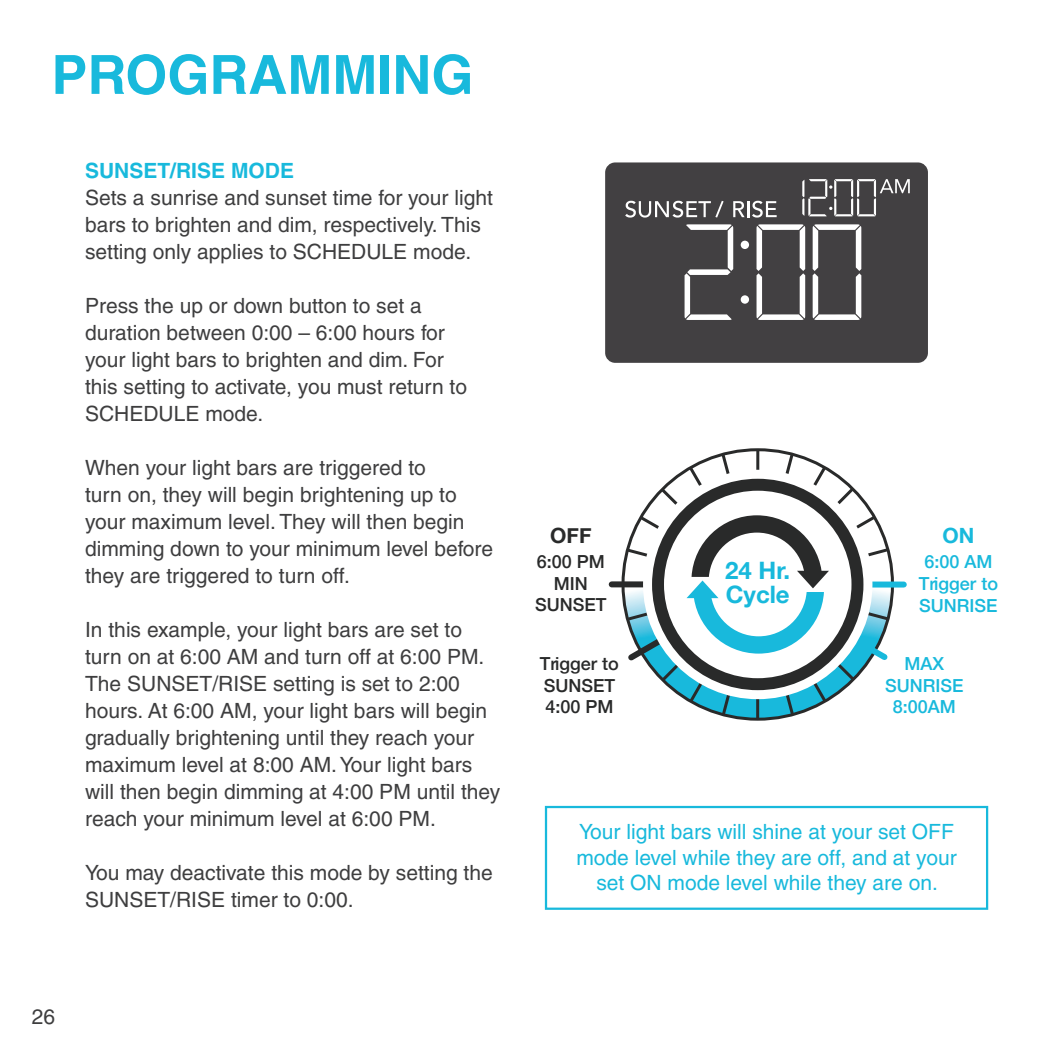
<style>
.page{position:relative;width:1063px;height:1063px;background:#fff}
.page>*{position:absolute;margin:0;border:0;box-sizing:border-box;transform-origin:0 0}
.Top_Header{font:700 54px "Helvetica";color:#18b9dc}
.t1{font:700 24px/24px "Helvetica Neue";color:#18b9dc}
.Header_2_blue{font:21px/27px "Helvetica";color:#3e3e3f}
.t2{font:21px/25.2px "Helvetica";color:#18b9dc;text-align:center}
.t3{font:700 21px "Helvetica Neue";color:#292a2a}
.t4{font:700 21px "Helvetica Neue";color:#18b9dc}
.t5{font:500 18px/21.6px "Helvetica Neue";color:#18b9dc;text-align:center}
.t6{font:500 18px/21.6px "Helvetica Neue";color:#292a2a}
.s1{font-weight:700;color:#18b9dc}
</style>
<div class="page">
<div style="left:758px;top:581px;width:146px;height:6px;background:#18b9dc"></div>
<div style="left:612px;top:581px;width:146px;height:6px;background:#292a2a"></div>
<svg style="left:623px;top:450px;width:269px;height:269px"></svg>
<div style="left:545px;top:806px;width:443px;height:104px;border:2px solid #18b9dc"></div>
<div style="left:605px;top:162px;width:323px;height:201px;background:#424042;border-radius:10px"></div>
<div style="left:741px;top:241px;width:8px;height:8px;background:#fff;border-radius:50%"></div>
<div style="left:741px;top:295px;width:8px;height:9px;background:#fff;border-radius:50%"></div>
<svg style="left:756px;top:224px;width:49px;height:96px"></svg>
<svg style="left:812px;top:224px;width:49px;height:96px"></svg>
<svg style="left:802px;top:179px;width:108px;height:37px"></svg>
<svg style="left:684px;top:224px;width:49px;height:96px"></svg>
<svg style="left:733px;top:201px;width:43px;height:17px"></svg>
<svg style="left:625px;top:201px;width:98px;height:17px"></svg>
<p class="Top_Header" style="left:51px;top:42px;width:423px">PROGRAMMING</p>
<p class="Header_2_blue" style="left:85px;top:157px;width:409px"><span class="s1">SUNSET/RISE MODE<br></span>Sets a sunrise and sunset time for your light bars to brighten and dim, respectively. This setting only applies to SCHEDULE mode.</p>
<p class="Header_2_blue" style="left:85px;top:292px;width:383px">Press the up or down button to set a duration between 0:00 – 6:00 hours for your light bars to brighten and dim. For this setting to activate, you must return to SCHEDULE mode.</p>
<p class="Header_2_blue" style="left:85px;top:454px;width:410px">When your light bars are triggered to<br>turn on, they will begin brightening up to your maximum level. They will then begin dimming down to your minimum level before they are triggered to turn off.</p>
<p class="Header_2_blue" style="left:85px;top:616px;width:417px">In this example, your light bars are set to turn on at 6:00 AM and turn off at 6:00 PM.<br>The SUNSET/RISE setting is set to 2:00 hours. At 6:00 AM, your light bars will begin gradually brightening until they reach your maximum level at 8:00 AM. Your light bars will then begin dimming at 4:00 PM until they reach your minimum level at 6:00 PM.</p>
<p class="Header_2_blue" style="left:85px;top:859px;width:409px">You may deactivate this mode by setting the<br>SUNSET/RISE timer to 0:00.</p>
<p class="t3" style="left:550px;top:519px;width:43px">OFF</p>
<p class="t6" style="left:535px;top:549px;width:73px;text-align:center">6:00 PM<br>MIN<br>SUNSET</p>
<p class="t1" style="left:725px;top:559px;width:66px">24 Hr.<br>Cycle</p>
<p class="t6" style="left:540px;top:651px;width:81px">Trigger to<br>SUNSET<br>4:00 PM</p>
<p class="t4" style="left:942px;top:519px;width:33px">ON</p>
<p class="t5" style="left:919px;top:550px;width:81px">6:00 AM<br>Trigger to<br>SUNRISE</p>
<p class="t5" style="left:885px;top:651px;width:80px">MAX<br>SUNRISE<br>8:00AM</p>
<p class="t2" style="left:576px;top:819px;width:382px">Your light bars will shine at your set OFF mode level while they are off, and at your set ON mode level while they are on.</p>
<p class="Header_2_blue" style="left:32px;top:1003px;width:25px">26</p>
</div>
